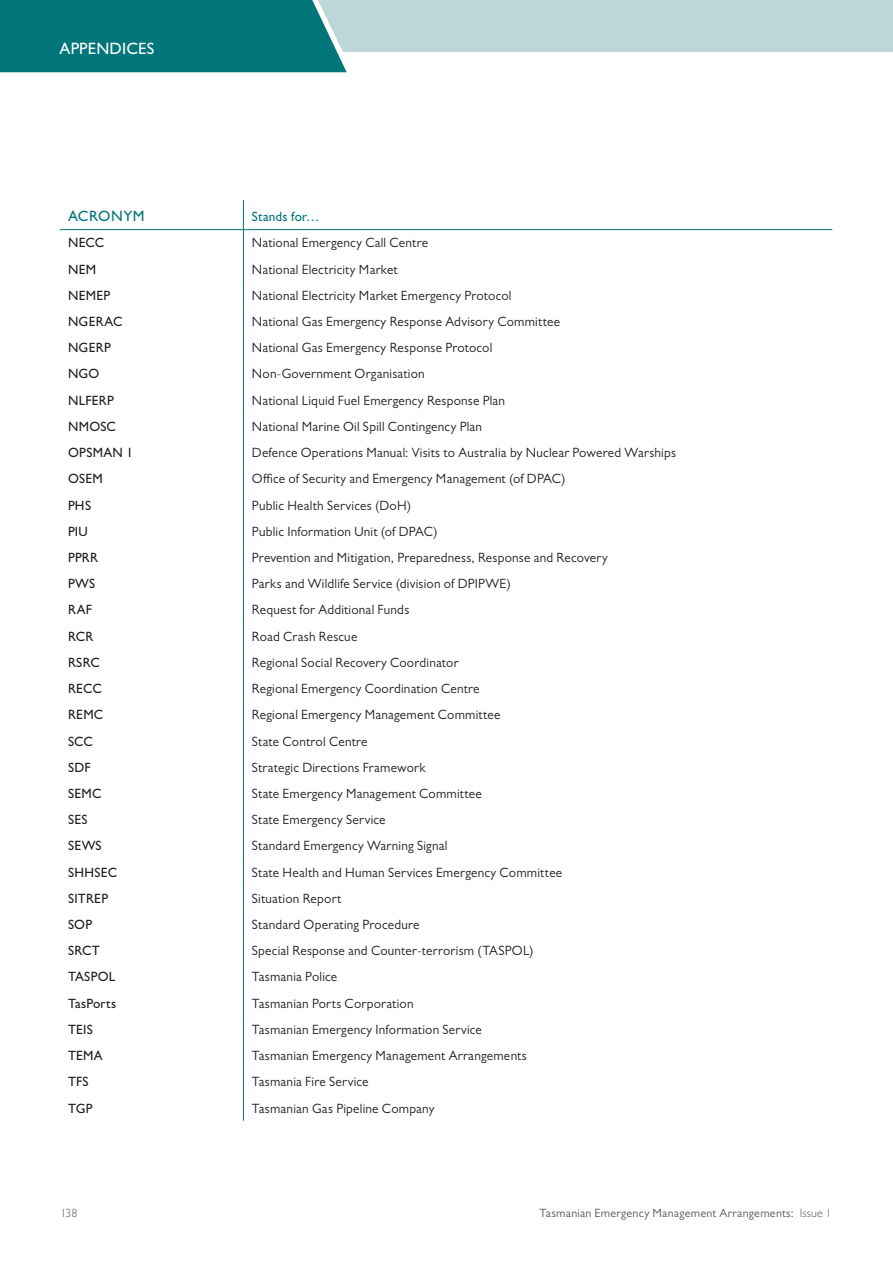
<style>
.page{position:relative;width:893px;height:1263px;background:#fff}
.page>*{position:absolute;margin:0;border:0;box-sizing:border-box;transform-origin:0 0}
.t1{font:500 16.5px "Gill Sans MT Pro";letter-spacing:.01em;color:#fff}
.t2{font:500 15px "Gill Sans MT Pro";letter-spacing:.035em;color:#00757a}
.t3{font:13.5px "Gill Sans MT Pro";letter-spacing:.02em;color:#231f20}
.t4{font:500 13.5px "Gill Sans MT Pro";letter-spacing:.02em;color:#231f20}
.t5{font:500 13.5px "Gill Sans MT Pro";letter-spacing:.01em;color:#00757a}
.t6{font:12px "Gill Sans MT Pro";letter-spacing:.025em;color:#58595b}
.t7{font:300 12px "Gill Sans MT Pro";color:#58595b}
.s1{font-weight:300}
</style>
<div class="page">
<div style="left:0;top:0;width:893px;height:52px;background:#bdd6d8"></div>
<div style="left:0;top:0;width:347px;height:73px;background:#00757a"></div>
<hr style="left:60px;top:229px;width:183px;height:1px;background:#00757a">
<hr style="left:243px;top:229px;width:589px;height:1px;background:#00757a">
<svg style="left:243px;top:200px;width:1px;height:921px"></svg>
<p class="t1" style="left:60px;top:39px;width:96px">APPENDICES</p>
<p class="t2" style="left:68px;top:207px;width:78px">ACRONYM</p>
<p class="t5" style="left:252px;top:209px;width:69px">Stands for…</p>
<p class="t4" style="left:68px;top:235px;width:38px">NECC</p>
<p class="t3" style="left:252px;top:235px;width:178px">National Emergency Call Centre</p>
<p class="t4" style="left:68px;top:261px;width:30px">NEM</p>
<p class="t3" style="left:252px;top:261px;width:147px">National Electricity Market</p>
<p class="t4" style="left:68px;top:287px;width:44px">NEMEP</p>
<p class="t3" style="left:252px;top:287px;width:261px">National Electricity Market Emergency Protocol</p>
<p class="t4" style="left:68px;top:313px;width:56px">NGERAC</p>
<p class="t3" style="left:252px;top:313px;width:310px">National Gas Emergency Response Advisory Committee</p>
<p class="t4" style="left:68px;top:340px;width:44px">NGERP</p>
<p class="t3" style="left:252px;top:340px;width:242px">National Gas Emergency Response Protocol</p>
<p class="t4" style="left:68px;top:366px;width:33px">NGO</p>
<p class="t3" style="left:252px;top:366px;width:174px">Non-Government Organisation</p>
<p class="t4" style="left:68px;top:392px;width:47px">NLFERP</p>
<p class="t3" style="left:252px;top:392px;width:255px">National Liquid Fuel Emergency Response Plan</p>
<p class="t4" style="left:68px;top:418px;width:49px">NMOSC</p>
<p class="t3" style="left:252px;top:418px;width:232px">National Marine Oil Spill Contingency Plan</p>
<p class="t4" style="left:68px;top:444px;width:67px">OPSMAN 1</p>
<p class="t3" style="left:252px;top:444px;width:426px">Defence Operations Manual: Visits to Australia by Nuclear Powered Warships</p>
<p class="t4" style="left:68px;top:471px;width:36px">OSEM</p>
<p class="t3" style="left:252px;top:471px;width:315px">Office of Security and Emergency Management (of DPAC)</p>
<p class="t4" style="left:68px;top:497px;width:25px">PHS</p>
<p class="t3" style="left:252px;top:497px;width:161px">Public Health Services (DoH)</p>
<p class="t4" style="left:68px;top:523px;width:21px">PIU</p>
<p class="t3" style="left:252px;top:523px;width:187px">Public Information Unit (of DPAC)</p>
<p class="t4" style="left:68px;top:549px;width:32px">PPRR</p>
<p class="t3" style="left:252px;top:549px;width:357px">Prevention and Mitigation, Preparedness, Response and Recovery</p>
<p class="t4" style="left:68px;top:576px;width:29px">PWS</p>
<p class="t3" style="left:252px;top:576px;width:260px">Parks and Wildlife Service (division of DPIPWE)</p>
<p class="t4" style="left:68px;top:602px;width:25px">RAF</p>
<p class="t3" style="left:252px;top:602px;width:159px">Request for Additional Funds</p>
<p class="t4" style="left:68px;top:628px;width:27px">RCR</p>
<p class="t3" style="left:252px;top:628px;width:107px">Road Crash Rescue</p>
<p class="t4" style="left:68px;top:654px;width:33px">RSRC</p>
<p class="t3" style="left:252px;top:654px;width:208px">Regional Social Recovery Coordinator</p>
<p class="t4" style="left:68px;top:680px;width:35px">RECC</p>
<p class="t3" style="left:252px;top:680px;width:229px">Regional Emergency Coordination Centre</p>
<p class="t4" style="left:68px;top:707px;width:37px">REMC</p>
<p class="t3" style="left:252px;top:707px;width:250px">Regional Emergency Management Committee</p>
<p class="t4" style="left:68px;top:733px;width:26px">SCC</p>
<p class="t3" style="left:252px;top:733px;width:117px">State Control Centre</p>
<p class="t4" style="left:68px;top:759px;width:24px">SDF</p>
<p class="t3" style="left:252px;top:759px;width:175px">Strategic Directions Framework</p>
<p class="t4" style="left:68px;top:785px;width:35px">SEMC</p>
<p class="t3" style="left:252px;top:785px;width:232px">State Emergency Management Committee</p>
<p class="t4" style="left:68px;top:812px;width:21px">SES</p>
<p class="t3" style="left:252px;top:812px;width:135px">State Emergency Service</p>
<p class="t4" style="left:68px;top:838px;width:35px">SEWS</p>
<p class="t3" style="left:252px;top:838px;width:197px">Standard Emergency Warning Signal</p>
<p class="t4" style="left:68px;top:864px;width:51px">SHHSEC</p>
<p class="t3" style="left:252px;top:864px;width:312px">State Health and Human Services Emergency Committee</p>
<p class="t4" style="left:68px;top:890px;width:42px">SITREP</p>
<p class="t3" style="left:252px;top:890px;width:91px">Situation Report</p>
<p class="t4" style="left:68px;top:916px;width:26px">SOP</p>
<p class="t3" style="left:252px;top:916px;width:169px">Standard Operating Procedure</p>
<p class="t4" style="left:68px;top:943px;width:33px">SRCT</p>
<p class="t3" style="left:252px;top:943px;width:283px">Special Response and Counter-terrorism (TASPOL)</p>
<p class="t4" style="left:68px;top:969px;width:49px">TASPOL</p>
<p class="t3" style="left:252px;top:969px;width:87px">Tasmania Police</p>
<p class="t4" style="left:68px;top:995px;width:50px">TasPorts</p>
<p class="t3" style="left:252px;top:995px;width:163px">Tasmanian Ports Corporation</p>
<p class="t4" style="left:68px;top:1021px;width:26px">TEIS</p>
<p class="t3" style="left:252px;top:1021px;width:231px">Tasmanian Emergency Information Service</p>
<p class="t4" style="left:68px;top:1047px;width:36px">TEMA</p>
<p class="t3" style="left:252px;top:1047px;width:276px">Tasmanian Emergency Management Arrangements</p>
<p class="t4" style="left:68px;top:1074px;width:22px">TFS</p>
<p class="t3" style="left:252px;top:1074px;width:118px">Tasmania Fire Service</p>
<p class="t4" style="left:68px;top:1100px;width:26px">TGP</p>
<p class="t3" style="left:252px;top:1100px;width:184px">Tasmanian Gas Pipeline Company</p>
<p class="t7" style="left:60px;top:1206px;width:19px">138</p>
<p class="t6" style="left:540px;top:1206px;width:294px">Tasmanian Emergency Management Arrangements: <span class="s1">Issue 1</span></p>
</div>
